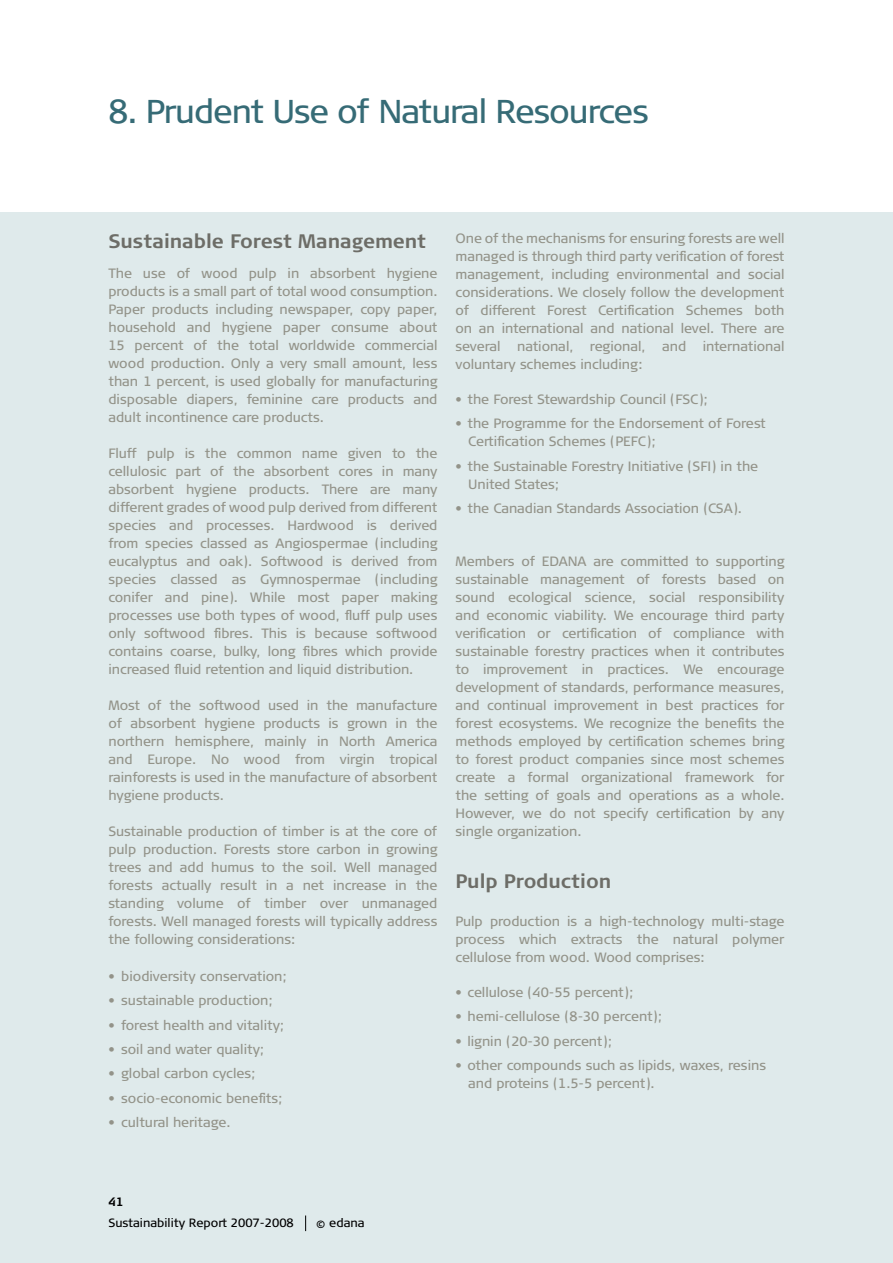
<style>
.page{position:relative;width:893px;height:1263px;background:#fff}
.page>*{position:absolute;margin:0;border:0;box-sizing:border-box;transform-origin:0 0}
.t1{font:33px "Signa Column";letter-spacing:-.03em;color:#366b76}
.t2{font:700 19.5px "Signa Column";letter-spacing:-.005em;color:#6d6d67}
.t3{font:13.5px/18px "Signa Column";letter-spacing:-.005em;color:#939389;text-align:justify}
.t4{font:12px "Signa Column";color:#000}
.t5{font:700 12px "Signa Column";color:#000}
.s1{font-size:10.5px}
</style>
<div class="page">
<div style="left:0;top:213px;width:893px;height:1050px;background:#dfeaeb"></div>
<svg style="left:305px;top:1215px;width:1px;height:16px"></svg>
<h1 class="t1" style="left:108px;top:93px;width:542px">8. Prudent Use of Natural Resources</h1>
<h2 class="t2" style="left:108px;top:230px;width:319px">Sustainable Forest Management</h2>
<p class="t3" style="left:108px;top:264px;width:331px">The use of wood pulp in absorbent hygiene products is a small part of total wood consumption.<br>Paper products including newspaper, copy paper, household and hygiene paper consume about 15 percent of the total worldwide commercial wood production. Only a very small amount, less than 1 percent, is used globally for manufacturing disposable diapers, feminine care products and adult incontinence care products.</p>
<p class="t3" style="left:108px;top:444px;width:331px">Fluff pulp is the common name given to the cellulosic part of the absorbent cores in many absorbent hygiene products. There are many different grades of wood pulp derived from different species and processes. Hardwood is derived from species classed as Angiospermae (including eucalyptus and oak). Softwood is derived from species classed as Gymnospermae (including conifer and pine). While most paper making processes use both types of wood, fluff pulp uses only softwood fibres. This is because softwood contains coarse, bulky, long fibres which provide increased fluid retention and liquid distribution.</p>
<p class="t3" style="left:108px;top:696px;width:331px">Most of the softwood used in the manufacture of absorbent hygiene products is grown in the northern hemisphere, mainly in North America and Europe. No wood from virgin tropical rainforests is used in the manufacture of absorbent hygiene products.</p>
<p class="t3" style="left:108px;top:822px;width:331px">Sustainable production of timber is at the core of pulp production. Forests store carbon in growing trees and add humus to the soil. Well managed forests actually result in a net increase in the standing volume of timber over unmanaged forests. Well managed forests will typically address the following considerations:</p>
<p class="t3" style="left:108px;top:967px;width:180px">• biodiversity conservation;</p>
<p class="t3" style="left:108px;top:991px;width:166px">➢• sustainable production;</p>
<p class="t3" style="left:108px;top:1016px;width:177px">➢• forest health and vitality;</p>
<p class="t3" style="left:108px;top:1040px;width:157px">• soil and water quality;</p>
<p class="t3" style="left:108px;top:1065px;width:148px">➢• global carbon cycles;</p>
<p class="t3" style="left:108px;top:1089px;width:176px">➢• socio-economic benefits;</p>
<p class="t3" style="left:108px;top:1113px;width:124px">• cultural heritage.</p>
<p class="t3" style="left:455px;top:229px;width:331px">One of the mechanisms for ensuring forests are well managed is through third party verification of forest management, including environmental and social considerations. We closely follow the development of different Forest Certification Schemes both on an international and national level. There are several national, regional, and international voluntary schemes including:</p>
<p class="t3" style="left:455px;top:390px;width:254px">➢• the Forest Stewardship Council (FSC);</p>
<p class="t3" style="left:468px;top:415px;width:299px;text-indent:-13px">• the Programme for the Endorsement of Forest<br>Certification Schemes (PEFC);</p>
<p class="t3" style="left:468px;top:457px;width:291px;text-indent:-13px">• the Sustainable Forestry Initiative (SFI) in the<br>United States;</p>
<p class="t3" style="left:455px;top:499px;width:288px">➢• the Canadian Standards Association (CSA).</p>
<p class="t3" style="left:455px;top:552px;width:331px">Members of EDANA are committed to supporting sustainable management of forests based on sound ecological science, social responsibility and economic viability. We encourage third party verification or certification of compliance with sustainable forestry practices when it contributes to improvement in practices. We encourage development of standards, performance measures, and continual improvement in best practices for forest ecosystems. We recognize the benefits the methods employed by certification schemes bring to forest product companies since most schemes create a formal organizational framework for the setting of goals and operations as a whole.<br>However, we do not specify certification by any single organization.</p>
<h2 class="t2" style="left:455px;top:870px;width:157px">Pulp Production</h2>
<p class="t3" style="left:455px;top:912px;width:331px">Pulp production is a high-technology multi-stage process which extracts the natural polymer cellulose from wood. Wood comprises:</p>
<p class="t3" style="left:455px;top:983px;width:179px">• cellulose (40-55 percent);</p>
<p class="t3" style="left:455px;top:1007px;width:208px">• hemi-cellulose (8-30 percent);</p>
<p class="t3" style="left:455px;top:1032px;width:158px">• lignin (20-30 percent);</p>
<p class="t3" style="left:468px;top:1056px;width:299px;text-indent:-13px">• other compounds such as lipids, waxes, resins and proteins (1.5-5 percent).</p>
<p class="t5" style="left:108px;top:1194px;width:17px">41</p>
<p class="t4" style="left:108px;top:1216px;width:187px">Sustainability Report 2007-2008</p>
<p class="t4" style="left:316px;top:1216px;width:50px"><span class="s1">©</span> edana</p>
</div>
